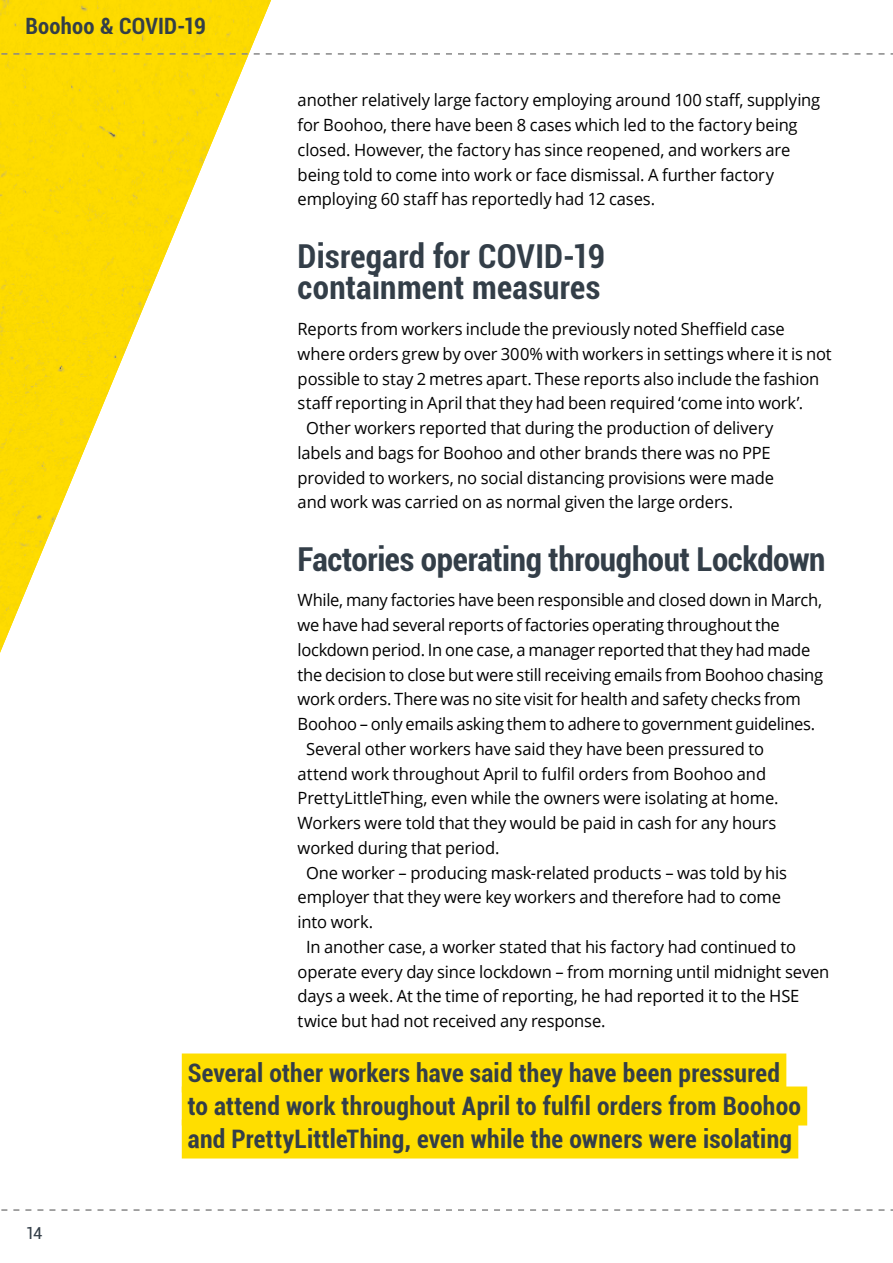
<style>
.page{position:relative;width:893px;height:1263px;background:#fff}
.page>*{position:absolute;margin:0;border:0;box-sizing:border-box;transform-origin:0 0}
.B_head{font:700 condensed 33px/31.5px "Roboto";letter-spacing:-.005em;color:#333e48}
.Quote_-_Small{font:700 condensed 25.5px/33px "Roboto";letter-spacing:.01em;color:#333e48}
.t1{font:700 condensed 22.5px "Roboto";letter-spacing:.01em;color:#333e48}
.Text{font:16.8px/24.8px "Open Sans";letter-spacing:-.01em;color:#000}
.Text_-_No_indent{font:16.8px/24.8px "Open Sans";letter-spacing:-.015em;color:#000}
.t2{font:16.5px "Roboto";color:#333e48}
</style>
<div class="page">
<div style="left:182px;top:1053px;width:604px;height:39px;background:#ffde00"></div>
<div style="left:182px;top:1086px;width:625px;height:39px;background:#ffde00"></div>
<div style="left:182px;top:1119px;width:616px;height:39px;background:#ffde00"></div>
<img style="left:0;top:0;width:271px;height:653px">
<svg style="left:1px;top:1209px;width:892px;height:2px"></svg>
<svg style="left:0;top:53px;width:893px;height:2px"></svg>
<h3 class="t1" style="left:26px;top:10px;width:182px">Boohoo &amp; COVID-19</h3>
<p class="t2" style="left:26px;top:1222px;width:18px">14</p>
<p class="Text" style="left:298px;top:88px;width:524px">another relatively large factory employing around 100 staff, supplying for Boohoo, there have been 8 cases which led to the factory being closed. However, the factory has since reopened, and workers are being told to come into work or face dismissal. A further factory employing 60 staff has reportedly had 12 cases.</p>
<p class="B_head" style="left:298px;top:239px;width:309px">Disregard for COVID-19 containment measures</p>
<p class="Text_-_No_indent" style="left:298px;top:316px;width:535px">Reports from workers include the previously noted Sheffield case where orders grew by over 300% with workers in settings where it is not possible to stay 2 metres apart. These reports also include the fashion staff reporting in April that they had been required ‘come into work’.</p>
<p class="Text" style="left:298px;top:415px;width:478px;text-indent:9px">Other workers reported that during the production of delivery labels and bags for Boohoo and other brands there was no PPE provided to workers, no social distancing provisions were made and work was carried on as normal given the large orders.</p>
<p class="B_head" style="left:298px;top:542px;width:529px">Factories operating throughout Lockdown</p>
<p class="Text_-_No_indent" style="left:298px;top:587px;width:527px">While, many factories have been responsible and closed down in March, we have had several reports of factories operating throughout the lockdown period. In one case, a manager reported that they had made the decision to close but were still receiving emails from Boohoo chasing work orders. There was no site visit for health and safety checks from Boohoo – only emails asking them to adhere to government guidelines.</p>
<p class="Text" style="left:298px;top:736px;width:482px;text-indent:9px">Several other workers have said they have been pressured to attend work throughout April to fulfil orders from Boohoo and PrettyLittleThing, even while the owners were isolating at home.<br>Workers were told that they would be paid in cash for any hours worked during that period.</p>
<p class="Text" style="left:298px;top:860px;width:491px;text-indent:9px">One worker – producing mask-related products – was told by his employer that they were key workers and therefore had to come into work.</p>
<p class="Text" style="left:298px;top:934px;width:533px;text-indent:9px">In another case, a worker stated that his factory had continued to operate every day since lockdown – from morning until midnight seven days a week. At the time of reporting, he had reported it to the HSE twice but had not received any response.</p>
<p class="Quote_-_Small" style="left:188px;top:1055px;width:615px">Several other workers have said they have been pressured to attend work throughout April to fulfil orders from Boohoo and PrettyLittleThing, even while the owners were isolating</p>
</div>
